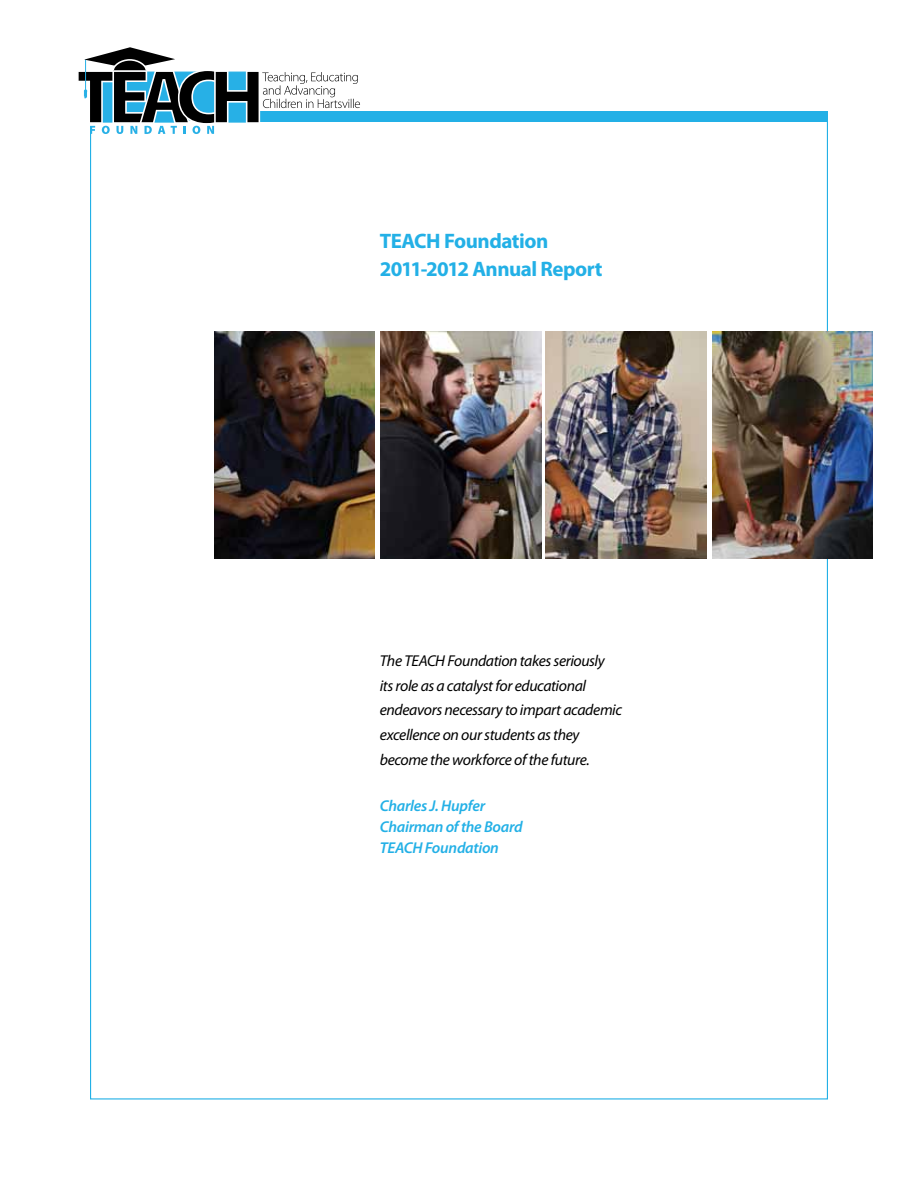
<style>
.page{position:relative;width:918px;height:1188px;background:#fff}
.page>*{position:absolute;margin:0;border:0;box-sizing:border-box;transform-origin:0 0}
.t1{font:700 21px/28.5px "Myriad Pro";letter-spacing:-.025em;color:#23b0e6}
.t2{font:italic 15.75px/24.8px "Myriad Pro";letter-spacing:-.025em;color:#000}
.t3{font:italic 600 15.75px/21px "Myriad Pro";letter-spacing:-.02em;color:#23b0e6}
</style>
<div class="page">
<div style="left:258px;top:112px;width:570px;height:10px;background:#23b0e6"></div>
<svg style="left:78px;top:47px;width:282px;height:87px"></svg>
<img style="left:214px;top:332px;width:161px;height:227px">
<img style="left:380px;top:332px;width:161px;height:227px">
<img style="left:546px;top:332px;width:161px;height:227px">
<img style="left:712px;top:332px;width:161px;height:227px">
<h1 class="t1" style="left:380px;top:226px;width:224px">TEACH Foundation<br>2011-2012 Annual Report</h1>
<p class="t2" style="left:380px;top:648px;width:244px">The TEACH Foundation takes seriously its role as a catalyst for educational endeavors necessary to impart academic excellence on our students as they become the workforce of the future.</p>
<p class="t3" style="left:380px;top:795px;width:144px">Charles J. Hupfer<br>Chairman of the Board<br>TEACH Foundation</p>
</div>
